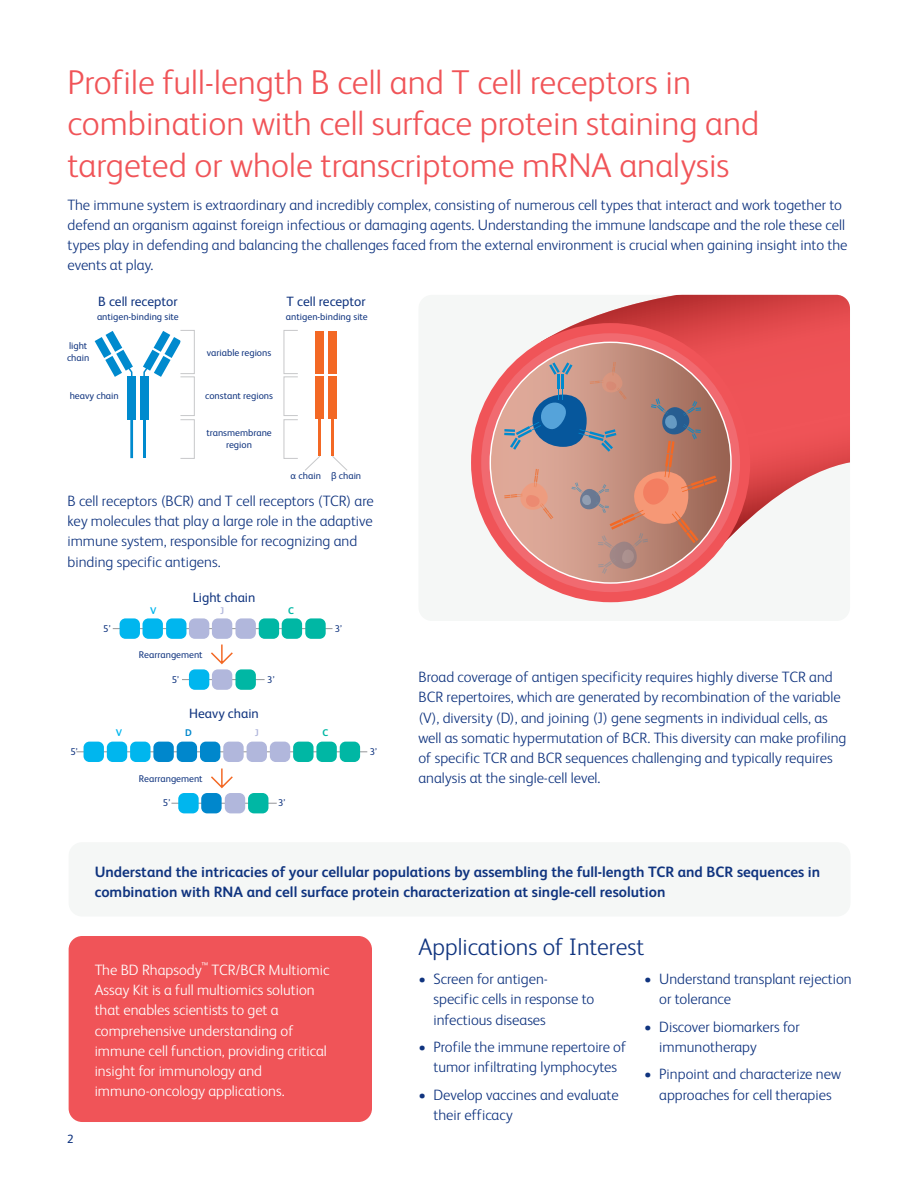
<style>
.page{position:relative;width:918px;height:1188px;background:#fff}
.page>*{position:absolute;margin:0;border:0;box-sizing:border-box;transform-origin:0 0}
.Subhead_1{font:300 34.5px/41.2px "FS Albert Pro";color:#f05458}
.Subhead_3{font:300 24px "FS Albert Pro";color:#10347f}
.Body{font:300 15px/20.2px "FS Albert Pro";color:#10347f}
.Body-2{font:300 15px/20.2px "FS Albert Pro";color:#fff}
.Body-3{font:700 15px/20.2px "FS Albert Pro";color:#10347f}
.t1{font:13.5px "FS Albert Pro";color:#10347f}
.t2{font:12px "FS Albert Pro";color:#10347f}
.t3{font:9.75px/11.7px "FS Albert Pro";color:#10347f}
.t4{font:700 9.75px "FS Albert Pro";color:#00b6ee}
.t5{font:700 9.75px "FS Albert Pro";color:#b1b7dc}
.t6{font:700 9.75px "FS Albert Pro";color:#00b7a4}
.t7{font:700 9.75px "FS Albert Pro";color:#0087cc}
</style>
<div class="page">
<div style="left:69px;top:936px;width:303px;height:186px;background:#f05458;border-radius:14px"></div>
<div style="left:69px;top:842px;width:782px;height:75px;background:#f5f7f6;border-radius:14px"></div>
<div style="left:418px;top:295px;width:432px;height:326px;background:#f5f7f6;border-radius:14px"></div>
<svg style="left:541px;top:295px;width:309px;height:254px"></svg>
<svg style="left:476px;top:328px;width:269px;height:269px;background:#f1686d"></svg>
<div style="left:471px;top:323px;width:279px;height:279px;border:10px solid #f05458;border-radius:50%"></div>
<svg style="left:490px;top:342px;width:241px;height:241px;background:#c79788"></svg>
<svg style="left:504px;top:362px;width:213px;height:212px;background:#bd8b81"></svg>
<svg style="left:332px;top:456px;width:15px;height:15px"></svg>
<svg style="left:305px;top:456px;width:15px;height:15px"></svg>
<hr style="left:318px;top:405px;width:3px;height:51px;background:#f36824">
<hr style="left:331px;top:405px;width:3px;height:51px;background:#f36824">
<div style="left:316px;top:331px;width:8px;height:43px;background:#f36824"></div>
<div style="left:316px;top:377px;width:8px;height:42px;background:#f36824"></div>
<div style="left:328px;top:331px;width:9px;height:43px;background:#f36824"></div>
<div style="left:328px;top:377px;width:9px;height:42px;background:#f36824"></div>
<div style="left:128px;top:376px;width:8px;height:44px;background:#008ace"></div>
<div style="left:140px;top:376px;width:8px;height:44px;background:#008ace"></div>
<svg style="left:130px;top:420px;width:3px;height:38px"></svg>
<hr style="left:143px;top:407px;width:3px;height:51px;background:#008ace">
<svg style="left:143px;top:331px;width:37px;height:52px"></svg>
<svg style="left:95px;top:331px;width:38px;height:52px"></svg>
<div style="left:180px;top:419px;width:15px;height:40px;background:#fff;border:1px solid #c7c8ca"></div>
<div style="left:180px;top:376px;width:15px;height:40px;background:#fff;border:1px solid #c7c8ca"></div>
<div style="left:180px;top:330px;width:15px;height:44px;background:#fff;border:1px solid #c7c8ca"></div>
<div style="left:284px;top:419px;width:14px;height:40px;background:#fff;border:1px solid #c7c8ca"></div>
<div style="left:284px;top:376px;width:14px;height:40px;background:#fff;border:1px solid #c7c8ca"></div>
<div style="left:284px;top:330px;width:14px;height:44px;background:#fff;border:1px solid #c7c8ca"></div>
<hr style="left:113px;top:628px;width:220px;height:1px;background:#939598">
<hr style="left:182px;top:679px;width:83px;height:1px;background:#939598">
<hr style="left:76px;top:751px;width:291px;height:1px;background:#939598">
<hr style="left:171px;top:803px;width:106px;height:1px;background:#939598">
<div style="left:143px;top:618px;width:20px;height:21px;background:#00b6ee;border-radius:6px"></div>
<div style="left:166px;top:618px;width:21px;height:21px;background:#00b6ee;border-radius:6px"></div>
<div style="left:189px;top:618px;width:20px;height:21px;background:#b1b7dc;border-radius:6px"></div>
<div style="left:212px;top:618px;width:20px;height:21px;background:#b1b7dc;border-radius:6px"></div>
<div style="left:235px;top:618px;width:21px;height:21px;background:#b1b7dc;border-radius:6px"></div>
<div style="left:259px;top:618px;width:20px;height:21px;background:#00b7a4;border-radius:6px"></div>
<div style="left:282px;top:618px;width:20px;height:21px;background:#00b7a4;border-radius:6px"></div>
<div style="left:305px;top:618px;width:21px;height:21px;background:#00b7a4;border-radius:6px"></div>
<div style="left:189px;top:669px;width:20px;height:21px;background:#00b6ee;border-radius:6px"></div>
<div style="left:212px;top:669px;width:20px;height:21px;background:#b1b7dc;border-radius:6px"></div>
<div style="left:235px;top:669px;width:21px;height:21px;background:#00b7a4;border-radius:6px"></div>
<div style="left:120px;top:618px;width:20px;height:21px;background:#00b6ee;border-radius:6px"></div>
<div style="left:107px;top:742px;width:20px;height:20px;background:#00b6ee;border-radius:6px"></div>
<div style="left:130px;top:742px;width:21px;height:20px;background:#00b6ee;border-radius:6px"></div>
<div style="left:153px;top:742px;width:21px;height:20px;background:#0087cc;border-radius:6px"></div>
<div style="left:177px;top:742px;width:20px;height:20px;background:#0087cc;border-radius:6px"></div>
<div style="left:200px;top:742px;width:20px;height:20px;background:#0087cc;border-radius:6px"></div>
<div style="left:223px;top:742px;width:21px;height:20px;background:#b1b7dc;border-radius:6px"></div>
<div style="left:247px;top:742px;width:20px;height:20px;background:#b1b7dc;border-radius:6px"></div>
<div style="left:270px;top:742px;width:20px;height:20px;background:#b1b7dc;border-radius:6px"></div>
<div style="left:293px;top:742px;width:21px;height:20px;background:#00b7a4;border-radius:6px"></div>
<div style="left:316px;top:742px;width:21px;height:20px;background:#00b7a4;border-radius:6px"></div>
<div style="left:340px;top:742px;width:20px;height:20px;background:#00b7a4;border-radius:6px"></div>
<div style="left:84px;top:742px;width:20px;height:20px;background:#00b6ee;border-radius:6px"></div>
<svg style="left:211px;top:644px;width:22px;height:21px"></svg>
<svg style="left:211px;top:768px;width:22px;height:21px"></svg>
<div style="left:178px;top:793px;width:21px;height:20px;background:#00b6ee;border-radius:6px"></div>
<div style="left:201px;top:793px;width:21px;height:20px;background:#0087cc;border-radius:6px"></div>
<div style="left:225px;top:793px;width:20px;height:20px;background:#b1b7dc;border-radius:6px"></div>
<div style="left:248px;top:793px;width:20px;height:20px;background:#00b7a4;border-radius:6px"></div>
<p class="Subhead_1" style="left:68px;top:59px;width:693px">Profile full-length B cell and T cell receptors in combination with cell surface protein staining and targeted or whole transcriptome mRNA analysis</p>
<p class="Body" style="left:68px;top:193px;width:782px">The immune system is extraordinary and incredibly complex, consisting of numerous cell types that interact and work together to defend an organism against foreign infectious or damaging agents. Understanding the immune landscape and the role these cell types play in defending and balancing the challenges faced from the external environment is crucial when gaining insight into the events at play.</p>
<p class="t3" style="left:67px;top:339px;width:24px">light chain</p>
<p class="t1" style="left:98px;top:291px;width:81px">B cell receptor</p>
<p class="t3" style="left:97px;top:310px;width:83px">antigen-binding site</p>
<p class="t3" style="left:286px;top:310px;width:83px">antigen-binding site</p>
<p class="t3" style="left:207px;top:346px;width:66px">variable regions</p>
<p class="t1" style="left:287px;top:291px;width:81px">T cell receptor</p>
<p class="t3" style="left:70px;top:389px;width:51px">heavy chain</p>
<p class="t3" style="left:205px;top:389px;width:69px">constant regions</p>
<p class="t3" style="left:206px;top:426px;width:67px;text-align:center">transmembrane region</p>
<p class="t3" style="left:291px;top:469px;width:72px">α chain β chain</p>
<p class="Body" style="left:68px;top:490px;width:308px">B cell receptors (BCR) and T cell receptors (TCR) are key molecules that play a large role in the adaptive immune system, responsible for recognizing and binding specific antigens.</p>
<p class="t1" style="left:193px;top:588px;width:64px">Light chain</p>
<p class="t4" style="left:150px;top:604px;width:8px">V</p>
<p class="t5" style="left:220px;top:604px;width:6px">J</p>
<p class="t6" style="left:288px;top:604px;width:7px">C</p>
<p class="t3" style="left:103px;top:622px;width:9px">5’</p>
<p class="t3" style="left:335px;top:622px;width:9px">3’</p>
<p class="t3" style="left:70px;top:745px;width:9px">5’</p>
<p class="t3" style="left:139px;top:648px;width:65px">Rearrangement</p>
<p class="t3" style="left:172px;top:673px;width:9px">5’</p>
<p class="t3" style="left:267px;top:673px;width:9px">3’</p>
<p class="t1" style="left:189px;top:704px;width:71px">Heavy chain</p>
<p class="t4" style="left:116px;top:726px;width:8px">V</p>
<p class="t7" style="left:185px;top:726px;width:8px">D</p>
<p class="t5" style="left:255px;top:726px;width:6px">J</p>
<p class="t6" style="left:323px;top:726px;width:7px">C</p>
<p class="t3" style="left:139px;top:772px;width:65px">Rearrangement</p>
<p class="t3" style="left:163px;top:796px;width:9px">5’</p>
<p class="t3" style="left:278px;top:796px;width:9px">3’</p>
<p class="t3" style="left:370px;top:745px;width:9px">3’</p>
<p class="Body" style="left:418px;top:666px;width:430px">Broad coverage of antigen specificity requires highly diverse TCR and BCR repertoires, which are generated by recombination of the variable (V), diversity (D), and joining (J) gene segments in individual cells, as well as somatic hypermutation of BCR. This diversity can make profiling of specific TCR and BCR sequences challenging and typically requires analysis at the single-cell level.</p>
<p class="t2" style="left:68px;top:1131px;width:7px">2</p>
<p class="Body-3" style="left:95px;top:861px;width:727px">Understand the intricacies of your cellular populations by assembling the full-length TCR and BCR sequences in combination with RNA and cell surface protein characterization at single-cell resolution</p>
<p class="Body-2" style="left:95px;top:959px;width:236px">The BD Rhapsody<sup>™</sup> TCR/BCR Multiomic Assay Kit is a full multiomics solution that enables scientists to get a comprehensive understanding of immune cell function, providing critical insight for immunology and immuno-oncology applications.</p>
<p class="Subhead_3" style="left:418px;top:931px;width:227px">Applications of Interest</p>
<p class="Body" style="left:434px;top:968px;width:162px;text-indent:-15px">• Screen for antigen&shy;specific cells in response to infectious diseases</p>
<p class="Body" style="left:418px;top:1036px;width:209px;text-align:center">• Profile the immune repertoire of tumor infiltrating lymphocytes</p>
<p class="Body" style="left:434px;top:1083px;width:187px;text-indent:-15px">• Develop vaccines and evaluate their efficacy</p>
<p class="Body" style="left:659px;top:968px;width:194px;text-indent:-15px">• Understand transplant rejection or tolerance</p>
<p class="Body" style="left:659px;top:1016px;width:142px;text-indent:-15px">• Discover biomarkers for immunotherapy</p>
<p class="Body" style="left:644px;top:1063px;width:198px;text-align:center">• Pinpoint and characterize new approaches for cell therapies</p>
</div>
